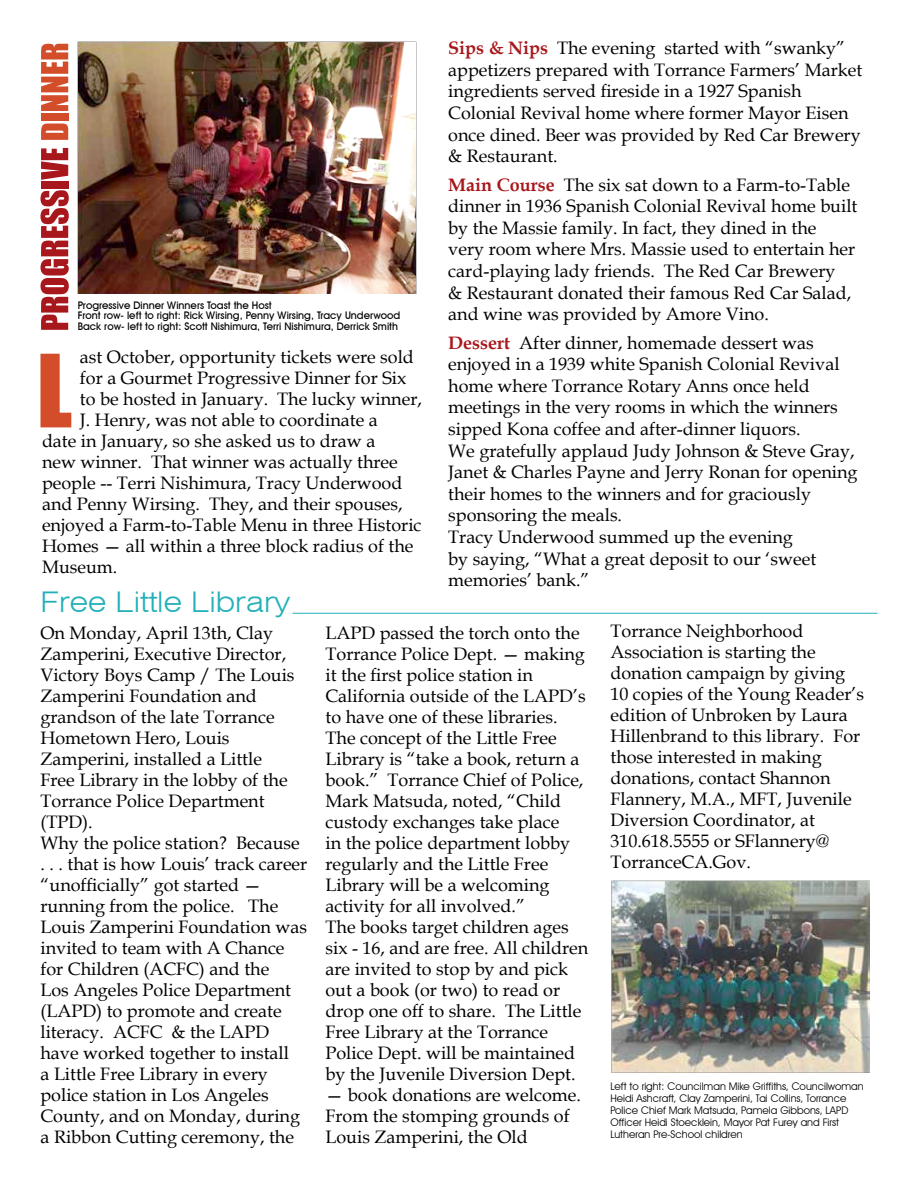
<style>
.page{position:relative;width:918px;height:1188px;background:#fff}
.page>*{position:absolute;margin:0;border:0;box-sizing:border-box;transform-origin:0 0}
.t1{font:300 expanded 28.5px "Swiss 721 BT";color:#23b0b9}
.t2{font:18px/21px "Book Antiqua";color:#000}
.t3{font:10.5px/12px "Avant Garde IT Cby BT";color:#000}
.t4{font:500 10.5px/10.5px "Avant Garde IT Cby BT";color:#000}
.s1{font-weight:700;color:#a8171c}
</style>
<div class="page">
<img style="left:77px;top:42px;width:339px;height:252px">
<svg style="left:40px;top:190px;width:29px;height:140px"></svg>
<div style="left:41px;top:181px;width:27px;height:7px;background:#a8171c"></div>
<svg style="left:41px;top:148px;width:27px;height:32px"></svg>
<svg style="left:41px;top:124px;width:27px;height:16px"></svg>
<div style="left:41px;top:114px;width:27px;height:7px;background:#d34d2a"></div>
<svg style="left:41px;top:44px;width:27px;height:67px;background:#dd755b"></svg>
<svg style="left:40px;top:354px;width:31px;height:73px"></svg>
<img style="left:611px;top:880px;width:259px;height:192px">
<hr style="left:292px;top:613px;width:586px;height:1px;background:#23b0b9">
<p class="t2" style="left:448px;top:37px;width:416px;line-height:21.6px"><span class="s1">Sips &amp; Nips</span> The evening started with “swanky” appetizers prepared with Torrance Farmers’ Market ingredients served fireside in a 1927 Spanish Colonial Revival home where former Mayor Eisen once dined. Beer was provided by Red Car Brewery &amp; Restaurant.</p>
<p class="t2" style="left:448px;top:173px;width:411px;line-height:21.6px"><span class="s1">Main Course</span> The six sat down to a Farm-to-Table dinner in 1936 Spanish Colonial Revival home built by the Massie family. In fact, they dined in the<br>very room where Mrs. Massie used to entertain her card-playing lady friends. The Red Car Brewery<br>&amp; Restaurant donated their famous Red Car Salad, and wine was provided by Amore Vino.</p>
<p class="t2" style="left:448px;top:331px;width:411px;line-height:21.6px"><span class="s1">Dessert</span> After dinner, homemade dessert was enjoyed in a 1939 white Spanish Colonial Revival home where Torrance Rotary Anns once held meetings in the very rooms in which the winners sipped Kona coffee and after-dinner liquors.<br>We gratefully applaud Judy Johnson &amp; Steve Gray, Janet &amp; Charles Payne and Jerry Ronan for opening their homes to the winners and for graciously sponsoring the meals.<br>Tracy Underwood summed up the evening<br>by saying, “What a great deposit to our ‘sweet memories’ bank.”</p>
<p class="t4" style="left:78px;top:300px;width:324px">Progressive Dinner Winners Toast the Host<br>Front row- left to right: Rick Wirsing, Penny Wirsing, Tracy Underwood<br>Back row- left to right: Scott Nishimura, Terri Nishimura, Derrick Smith</p>
<p class="t2" style="left:80px;top:346px;width:336px">ast October, opportunity tickets were sold</p>
<p class="t2" style="left:80px;top:367px;width:328px">for a Gourmet Progressive Dinner for Six</p>
<p class="t2" style="left:80px;top:388px;width:344px">to be hosted in January. The lucky winner,</p>
<p class="t2" style="left:80px;top:409px;width:299px">J. Henry, was not able to coordinate a</p>
<p class="t2" style="left:42px;top:430px;width:335px">date in January, so she asked us to draw a</p>
<p class="t2" style="left:42px;top:451px;width:357px">new winner. That winner was actually three</p>
<p class="t2" style="left:42px;top:472px;width:362px">people -- Terri Nishimura, Tracy Underwood</p>
<p class="t2" style="left:42px;top:493px;width:362px">and Penny Wirsing. They, and their spouses,</p>
<p class="t2" style="left:42px;top:514px;width:381px">enjoyed a Farm-to-Table Menu in three Historic</p>
<p class="t2" style="left:42px;top:535px;width:373px">Homes — all within a three block radius of the</p>
<p class="t2" style="left:42px;top:556px;width:77px">Museum.</p>
<h1 class="t1" style="left:40px;top:585px;width:251px">Free Little Library</h1>
<p class="t2" style="left:40px;top:622px;width:268px">On Monday, April 13th, Clay<br>Zamperini, Executive Director,<br>Victory Boys Camp / The Louis<br>Zamperini Foundation and grandson of the late Torrance<br>Hometown Hero, Louis<br>Zamperini, installed a Little<br>Free Library in the lobby of the<br>Torrance Police Department (TPD).<br>Why the police station? Because . . . that is how Louis’ track career “unofficially” got started — running from the police.    The<br>Louis Zamperini Foundation was invited to team with A Chance for Children (ACFC) and the<br>Los Angeles Police Department (LAPD) to promote and create literacy. ACFC &amp; the LAPD have worked together to install<br>a Little Free Library in every police station in Los Angeles<br>County, and on Monday, during a Ribbon Cutting ceremony, the</p>
<p class="t2" style="left:325px;top:622px;width:264px">LAPD passed the torch onto the<br>Torrance Police Dept. — making it the first police station in<br>California outside of the LAPD’s to have one of these libraries.<br>The concept of the Little Free<br>Library is “take a book, return a book.” Torrance Chief of Police,<br>Mark Matsuda, noted, “Child custody exchanges take place<br>in the police department lobby regularly and the Little Free<br>Library will be a welcoming activity for all involved.”<br>The books target children ages six - 16, and are free. All children are invited to stop by and pick out a book (or two) to read or drop one off to share. The Little<br>Free Library at the Torrance<br>Police Dept. will be maintained by the Juvenile Diversion Dept.</p>
<p class="t2" style="left:610px;top:620px;width:255px">Torrance Neighborhood<br>Association is starting the donation campaign by giving<br>10 copies of the Young Reader’s edition of Unbroken by Laura<br>Hillenbrand to this library. For those interested in making donations, contact Shannon<br>Flannery, M.A., MFT, Juvenile<br>Diversion Coordinator, at<br>310.618.5555 or SFlannery@<br>TorranceCA.Gov.</p>
<p class="t3" style="left:610px;top:1080px;width:255px">Left to right: Councilman Mike Griffiths, Councilwoman Heidi Ashcraft, Clay Zamperini, Tai Collins, Torrance Police Chief Mark Matsuda, Pamela Gibbons, LAPD Officer Heidi Stoecklein, Mayor Pat Furey and First Lutheran Pre-School children</p>
<p class="t2" style="left:325px;top:1084px;width:257px">— book donations are welcome.<br>From the stomping grounds of<br>Louis Zamperini, the Old</p>
</div>
